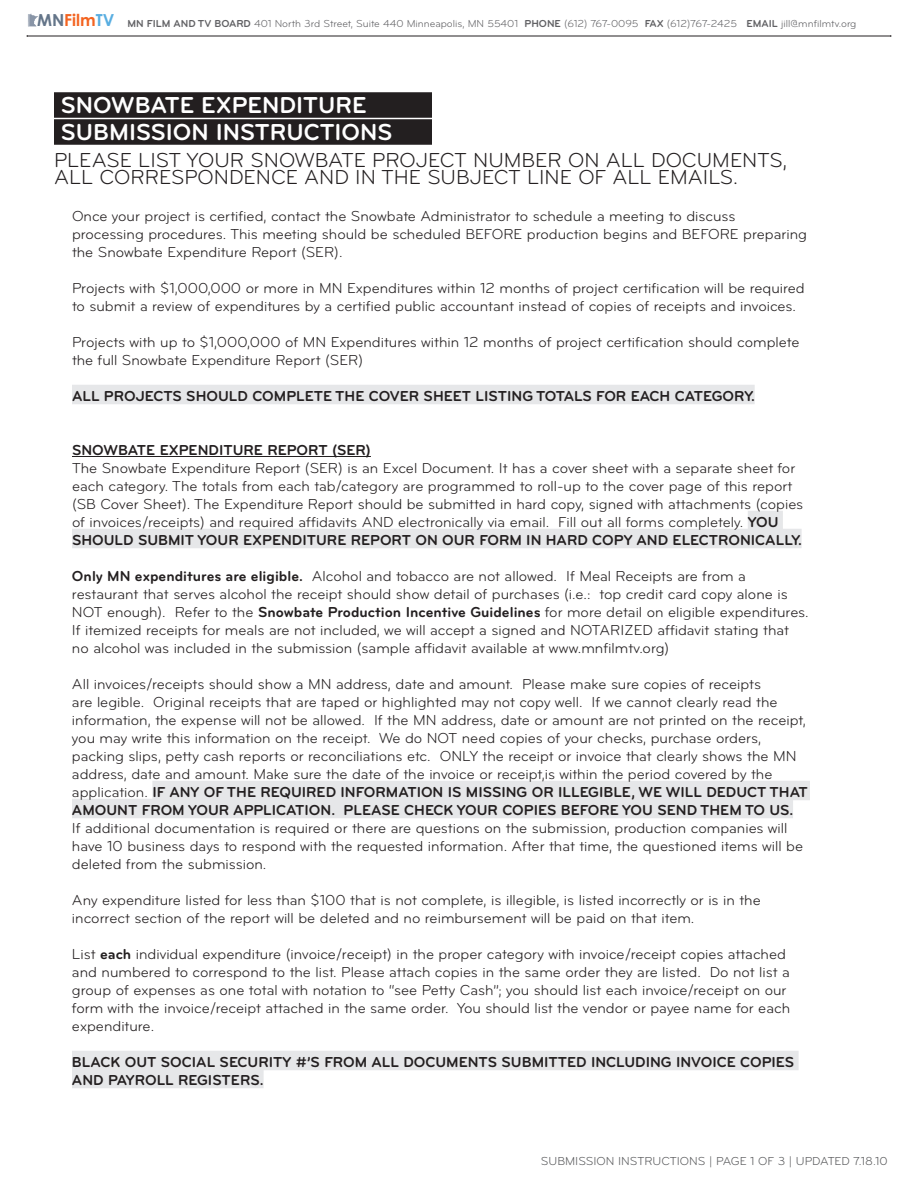
<style>
.page{position:relative;width:918px;height:1188px;background:#fff}
.page>*{position:absolute;margin:0;border:0;box-sizing:border-box;transform-origin:0 0}
.t1{font:700 24px/27px "Bryant";color:#fff}
.t2{font:21px/18px "Bryant";color:#231f20}
.t3{font:15px/18px "Bryant";color:#231f20}
.t4{font:700 15px/18px "Bryant";color:#231f20}
.t5{font:12px "Bryant";color:#57585a}
.t6{font:10.5px "Bryant";color:#616164}
.s1{font-family:"Century Gothic";font-weight:700;font-size:16.65px;color:#647589}
.s2{font-family:"Century Gothic";font-weight:700;font-size:16.65px;color:#f36421}
.s3{font-family:"Century Gothic";font-weight:700;font-size:16.65px;color:#59aee1}
.s4{font-weight:700}
</style>
<div class="page">
<svg style="left:28px;top:13px;width:10px;height:13px"></svg>
<hr style="left:27px;top:36px;width:864px;height:1px;background:#231f20">
<div style="left:54px;top:92px;width:378px;height:26px;background:#231f20"></div>
<div style="left:54px;top:119px;width:378px;height:26px;background:#231f20"></div>
<div style="left:72px;top:385px;width:683px;height:19px;background:#e6e7e9"></div>
<hr style="left:72px;top:456px;width:299px;height:1px;background:#231f20">
<div style="left:748px;top:511px;width:35px;height:19px;background:#e6e7e9"></div>
<div style="left:72px;top:529px;width:730px;height:19px;background:#e6e7e9"></div>
<div style="left:152px;top:781px;width:658px;height:19px;background:#e6e7e9"></div>
<div style="left:72px;top:799px;width:721px;height:19px;background:#e6e7e9"></div>
<div style="left:72px;top:1051px;width:727px;height:19px;background:#e6e7e9"></div>
<div style="left:72px;top:1069px;width:192px;height:19px;background:#e6e7e9"></div>
<p class="t6" style="left:37px;top:18px;width:821px"><span class="s1">MN</span><span class="s2">Film</span><span class="s3">TV</span> <span class="s4">MN FILM AND TV BOARD</span> 401 North 3rd Street, Suite 440 Minneapolis, MN 55401 <span class="s4">PHONE</span> (612) 767-0095 <span class="s4">FAX</span> (612)767-2425 <span class="s4">EMAIL</span> jill@mnfilmtv.org</p>
<h1 class="t1" style="left:61px;top:92px;width:333px">SNOWBATE EXPENDITURE<br>SUBMISSION INSTRUCTIONS</h1>
<h2 class="t2" style="left:54px;top:151px;width:735px">PLEASE LIST YOUR SNOWBATE PROJECT NUMBER ON ALL DOCUMENTS,<br>ALL CORRESPONDENCE AND IN THE SUBJECT LINE OF ALL EMAILS.</h2>
<p class="t3" style="left:72px;top:207px;width:736px">Once your project is certified, contact the Snowbate Administrator to schedule a meeting to discuss processing procedures. This meeting should be scheduled BEFORE production begins and BEFORE preparing the Snowbate Expenditure Report (SER).</p>
<p class="t3" style="left:72px;top:279px;width:734px">Projects with $1,000,000 or more in MN Expenditures within 12 months of project certification will be required to submit a review of expenditures by a certified public accountant instead of copies of receipts and invoices.</p>
<p class="t3" style="left:72px;top:333px;width:729px">Projects with up to $1,000,000 of MN Expenditures within 12 months of project certification should complete the full Snowbate Expenditure Report (SER)</p>
<p class="t4" style="left:72px;top:387px;width:685px">ALL PROJECTS SHOULD COMPLETE THE COVER SHEET LISTING TOTALS FOR EACH CATEGORY.</p>
<p class="t4" style="left:72px;top:441px;width:300px">SNOWBATE EXPENDITURE REPORT (SER)</p>
<p class="t3" style="left:72px;top:459px;width:733px">The Snowbate Expenditure Report (SER) is an Excel Document. It has a cover sheet with a separate sheet for each category. The totals from each tab/category are programmed to roll-up to the cover page of this report (SB Cover Sheet). The Expenditure Report should be submitted in hard copy, signed with attachments (copies of invoices/receipts) and required affidavits AND electronically via email. Fill out all forms completely. <span class="s4">YOU SHOULD SUBMIT YOUR EXPENDITURE REPORT ON OUR FORM IN HARD COPY AND ELECTRONICALLY.</span></p>
<p class="t3" style="left:72px;top:567px;width:738px"><span class="s4">Only MN expenditures are eligible.</span> Alcohol and tobacco are not allowed. If Meal Receipts are from a restaurant that serves alcohol the receipt should show detail of purchases (i.e.: top credit card copy alone is NOT enough). Refer to the <span class="s4">Snowbate Production Incentive Guidelines</span> for more detail on eligible expenditures.<br>If itemized receipts for meals are not included, we will accept a signed and NOTARIZED affidavit stating that no alcohol was included in the submission (sample affidavit available at www.mnfilmtv.org)</p>
<p class="t3" style="left:72px;top:675px;width:737px">All invoices/receipts should show a MN address, date and amount. Please make sure copies of receipts<br>are legible. Original receipts that are taped or highlighted may not copy well. If we cannot clearly read the information, the expense will not be allowed. If the MN address, date or amount are not printed on the receipt, you may write this information on the receipt. We do NOT need copies of your checks, purchase orders, packing slips, petty cash reports or reconciliations etc. ONLY the receipt or invoice that clearly shows the MN address, date and amount. Make sure the date of the invoice or receipt,is within the period covered by the application. <span class="s4">IF ANY OF THE REQUIRED INFORMATION IS MISSING OR ILLEGIBLE, WE WILL DEDUCT THAT AMOUNT FROM YOUR APPLICATION. PLEASE CHECK YOUR COPIES BEFORE YOU SEND THEM TO US.</span></p>
<p class="t3" style="left:72px;top:819px;width:733px">If additional documentation is required or there are questions on the submission, production companies will have 10 business days to respond with the requested information. After that time, the questioned items will be deleted from the submission.</p>
<p class="t3" style="left:72px;top:891px;width:690px">Any expenditure listed for less than $100 that is not complete, is illegible, is listed incorrectly or is in the incorrect section of the report will be deleted and no reimbursement will be paid on that item.</p>
<p class="t3" style="left:72px;top:945px;width:720px">List <span class="s4">each</span> individual expenditure (invoice/receipt) in the proper category with invoice/receipt copies attached and numbered to correspond to the list. Please attach copies in the same order they are listed. Do not list a group of expenses as one total with notation to “see Petty Cash”; you should list each invoice/receipt on our form with the invoice/receipt attached in the same order. You should list the vendor or payee name for each expenditure.</p>
<p class="t4" style="left:72px;top:1053px;width:724px">BLACK OUT SOCIAL SECURITY #’S FROM ALL DOCUMENTS SUBMITTED INCLUDING INVOICE COPIES<br>AND PAYROLL REGISTERS.</p>
<p class="t5" style="left:541px;top:1154px;width:348px">SUBMISSION INSTRUCTIONS | PAGE 1 OF 3 | UPDATED 7.18.10</p>
</div>
